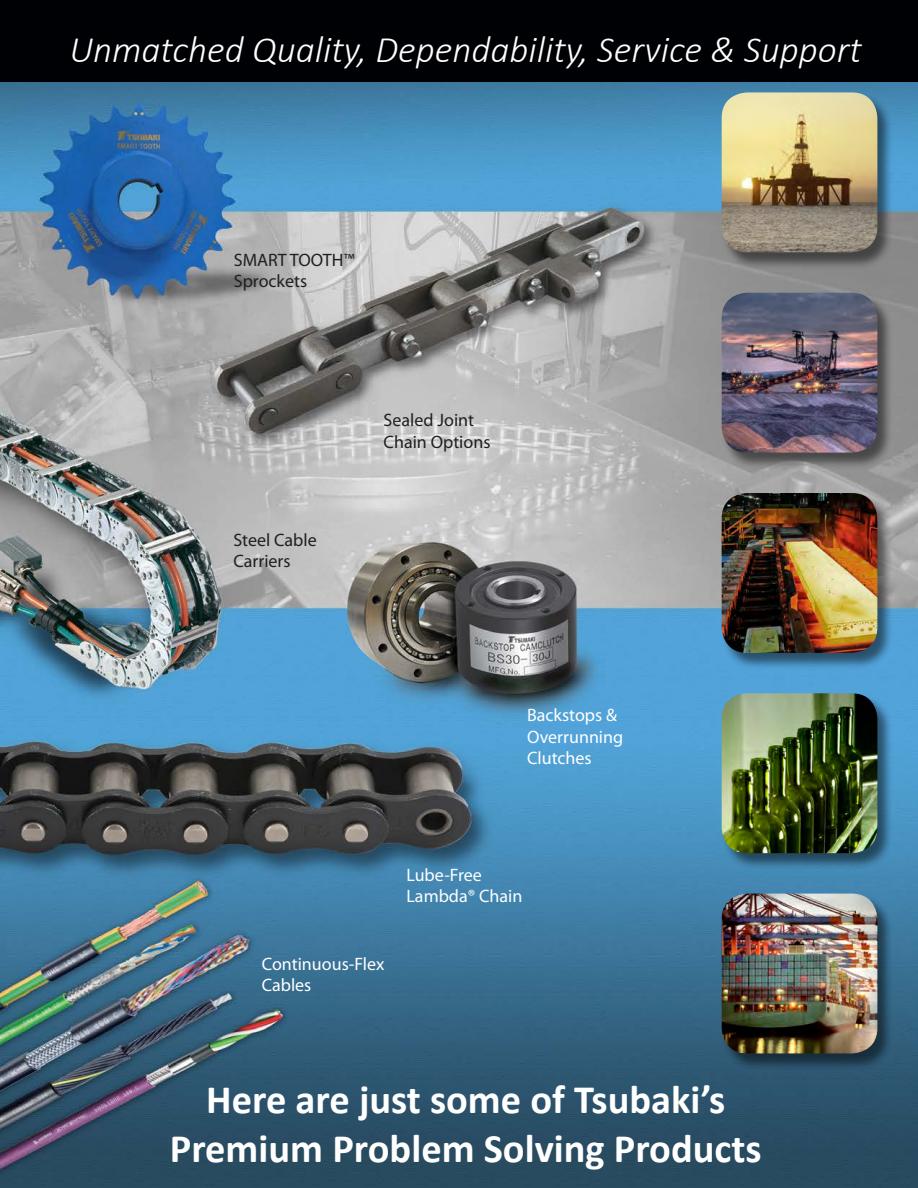
<style>
.page{position:relative;width:918px;height:1188px;background:#fff}
.page>*{position:absolute;margin:0;border:0;box-sizing:border-box;transform-origin:0 0}
.t1{font:700 40.5px "Calibri";color:#fff}
.t2{font:italic 300 37.5px "Calibri";color:#fff}
.t3{font:18px "Myriad Pro";color:#fff}
.t4{font:18px "Myriad Pro";color:#231f20}
</style>
<div class="page">
<img style="left:1px;top:82px;width:916px;height:1106px">
<div style="left:0;top:0;width:917px;height:82px;background:#000104"></div>
<div style="left:721px;top:93px;width:172px;height:177px;background:#000;opacity:.5"></div>
<img style="left:722px;top:92px;width:155px;height:160px">
<div style="left:721px;top:293px;width:172px;height:177px;background:#000;opacity:.5"></div>
<img style="left:722px;top:293px;width:155px;height:160px">
<div style="left:721px;top:494px;width:172px;height:176px;background:#000;opacity:.5"></div>
<img style="left:722px;top:493px;width:155px;height:160px">
<div style="left:721px;top:694px;width:172px;height:177px;background:#000;opacity:.5"></div>
<img style="left:722px;top:693px;width:155px;height:160px">
<div style="left:721px;top:894px;width:172px;height:177px;background:#000;opacity:.5"></div>
<img style="left:722px;top:894px;width:155px;height:159px">
<p class="t2" style="left:69px;top:27px;width:794px">Unmatched Quality, Dependability, Service &amp; Support</p>
<p class="t4" style="left:234px;top:249px;width:122px">SMART TOOTH™</p>
<p class="t4" style="left:234px;top:270px;width:75px">Sprockets</p>
<p class="t4" style="left:234px;top:529px;width:85px">Steel Cable</p>
<p class="t4" style="left:234px;top:550px;width:59px">Carriers</p>
<p class="t4" style="left:384px;top:409px;width:92px">Sealed Joint</p>
<p class="t4" style="left:384px;top:431px;width:108px">Chain Options</p>
<p class="t3" style="left:527px;top:704px;width:91px">Backstops &amp;</p>
<p class="t3" style="left:527px;top:725px;width:98px">Overrunning</p>
<p class="t3" style="left:527px;top:747px;width:66px">Clutches</p>
<p class="t3" style="left:406px;top:864px;width:77px">Lube-Free</p>
<p class="t3" style="left:406px;top:885px;width:117px">Lambda® Chain</p>
<p class="t3" style="left:262px;top:953px;width:124px">Continuous-Flex</p>
<p class="t3" style="left:262px;top:974px;width:51px">Cables</p>
<p class="t1" style="left:206px;top:1074px;width:521px">Here are just some of Tsubaki’s</p>
<p class="t1" style="left:170px;top:1122px;width:593px">Premium Problem Solving Products</p>
</div>
